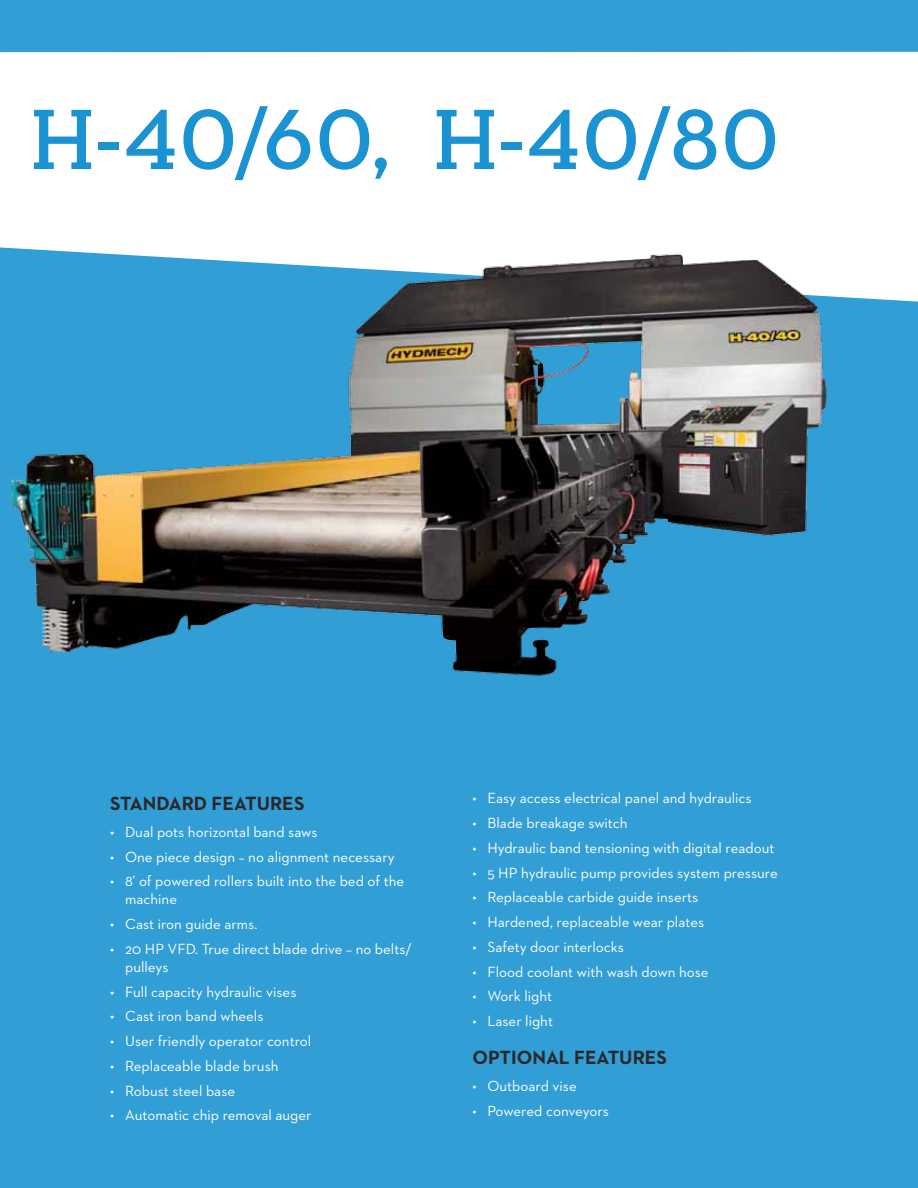
<style>
.page{position:relative;width:918px;height:1188px;background:#329ed6}
.page>*{position:absolute;margin:0;border:0;box-sizing:border-box;transform-origin:0 0}
.t1{font:600 87px "Neutraface Slab Text";letter-spacing:.02em;color:#1b93d2}
.t2{font:700 19.5px "Neutraface 2 Text";color:#292829}
.t3{font:15px/18px "Neutraface 2 Text";color:#fff}
</style>
<div class="page">
<div style="left:0;top:52px;width:918px;height:250px;background:#fff"></div>
<img style="left:10px;top:177px;width:819px;height:499px">
<h1 class="t1" style="left:30px;top:85px;width:751px">h-40/60, h-40/80</h1>
<h2 class="t2" style="left:110px;top:791px;width:196px">STANDARD FEATURES</h2>
<p class="t3" style="left:110px;top:823px;width:209px">• Dual pots horizontal band saws</p>
<p class="t3" style="left:110px;top:847px;width:286px">• One piece design – no alignment necessary</p>
<p class="t3" style="left:125px;top:872px;width:281px;text-indent:-15px">• 8’ of powered rollers built into the bed of the machine</p>
<p class="t3" style="left:110px;top:915px;width:149px">• Cast iron guide arms.</p>
<p class="t3" style="left:125px;top:940px;width:288px;text-indent:-15px">• 20 HP VFD. True direct blade drive – no belts/ pulleys</p>
<p class="t3" style="left:110px;top:982px;width:188px">• Full capacity hydraulic vises</p>
<p class="t3" style="left:110px;top:1007px;width:155px">• Cast iron band wheels</p>
<p class="t3" style="left:110px;top:1032px;width:203px">• User friendly operator control</p>
<p class="t3" style="left:110px;top:1057px;width:170px">• Replaceable blade brush</p>
<p class="t3" style="left:110px;top:1081px;width:127px">• Robust steel base</p>
<p class="t3" style="left:110px;top:1106px;width:203px">• Automatic chip removal auger</p>
<p class="t3" style="left:472px;top:789px;width:281px">• Easy access electrical panel and hydraulics</p>
<p class="t3" style="left:472px;top:814px;width:157px">• Blade breakage switch</p>
<p class="t3" style="left:472px;top:839px;width:303px">• Hydraulic band tensioning with digital readout</p>
<p class="t3" style="left:472px;top:863px;width:307px">• 5 HP hydraulic pump provides system pressure</p>
<p class="t3" style="left:472px;top:888px;width:227px">• Replaceable carbide guide inserts</p>
<p class="t3" style="left:472px;top:913px;width:233px">• Hardened, replaceable wear plates</p>
<p class="t3" style="left:472px;top:938px;width:153px">• Safety door interlocks</p>
<p class="t3" style="left:472px;top:962px;width:238px">• Flood coolant with wash down hose</p>
<p class="t3" style="left:472px;top:987px;width:81px">• Work light</p>
<p class="t3" style="left:472px;top:1012px;width:82px">• Laser light</p>
<h2 class="t2" style="left:472px;top:1045px;width:184px">OPTIONAL FEATURES</h2>
<p class="t3" style="left:472px;top:1077px;width:106px">• Outboard vise</p>
<p class="t3" style="left:472px;top:1102px;width:138px">• Powered conveyors</p>
</div>
